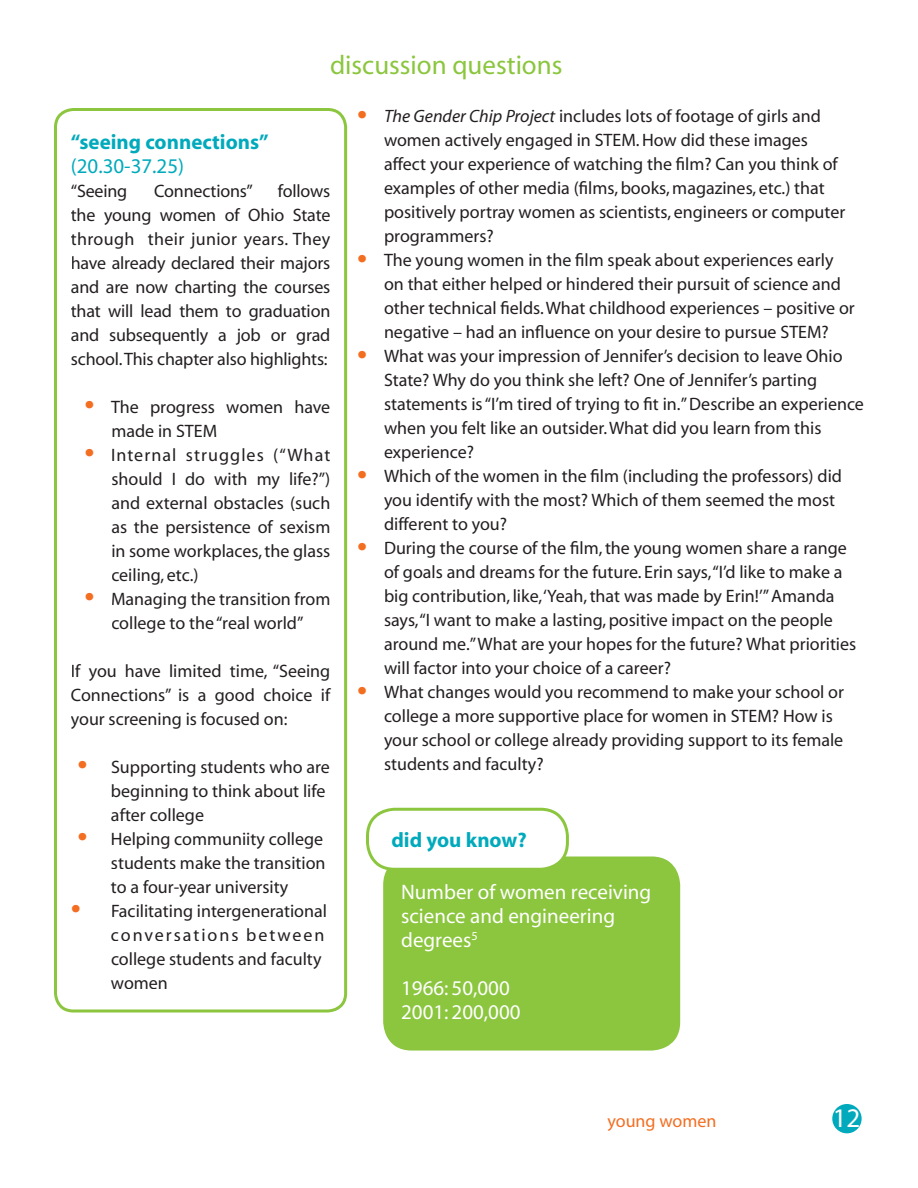
<style>
.page{position:relative;width:918px;height:1188px;background:#fff}
.page>*{position:absolute;margin:0;border:0;box-sizing:border-box;transform-origin:0 0}
.t1{font:27px "Myriad";color:#8bc63e}
.t2{font:27px "Myriad";color:#fff}
.t3{font:21px/24px "Myriad";color:#fff}
.t4{font:700 21px "Myriad";color:#00aabc}
.t5{font:21px "Myriad";color:#00aabc}
.t6{font:18px/24px "Myriad";color:#231f20}
.t7{font:18px "Myriad";color:#f36e21}
.s1{font-size:36px;color:#f36e21}
.s2{font-style:italic}
</style>
<div class="page">
<svg style="left:54px;top:108px;width:293px;height:905px"></svg>
<div style="left:383px;top:856px;width:297px;height:195px;background:#8bc63e"></div>
<svg style="left:366px;top:808px;width:203px;height:63px"></svg>
<div style="left:832px;top:1104px;width:30px;height:29px;background:#00aabc;border-radius:50%"></div>
<h1 class="t1" style="left:330px;top:52px;width:234px">discussion questions</h1>
<p class="t6" style="left:384px;top:105px;width:463px;text-indent:-27px"><span class="s1">•</span> <span class="s2">The Gender Chip Project</span> includes lots of footage of girls and women actively engaged in STEM. How did these images affect your experience of watching the film? Can you think of examples of other media (films, books, magazines, etc.) that positively portray women as scientists, engineers or computer programmers?</p>
<p class="t6" style="left:384px;top:249px;width:472px;text-indent:-27px"><span class="s1">•</span> The young women in the film speak about experiences early on that either helped or hindered their pursuit of science and other technical fields. What childhood experiences – positive or negative – had an influence on your desire to pursue STEM?</p>
<p class="t6" style="left:384px;top:345px;width:482px;text-indent:-27px"><span class="s1">•</span> What was your impression of Jennifer’s decision to leave Ohio State? Why do you think she left? One of Jennifer’s parting statements is “I’m tired of trying to fit in.” Describe an experience when you felt like an outsider. What did you learn from this experience?</p>
<p class="t6" style="left:384px;top:465px;width:460px;text-indent:-27px"><span class="s1">•</span> Which of the women in the film (including the professors) did you identify with the most? Which of them seemed the most different to you?</p>
<p class="t6" style="left:384px;top:537px;width:474px;text-indent:-27px"><span class="s1">•</span> During the course of the film, the young women share a range of goals and dreams for the future. Erin says, “I’d like to make a big contribution, like, ‘Yeah, that was made by Erin!’” Amanda says, “I want to make a lasting, positive impact on the people around me.” What are your hopes for the future? What priorities will factor into your choice of a career?</p>
<p class="t6" style="left:384px;top:681px;width:462px;text-indent:-27px"><span class="s1">•</span> What changes would you recommend to make your school or college a more supportive place for women in STEM? How is your school or college already providing support to its female students and faculty?</p>
<p class="t4" style="left:71px;top:131px;width:199px">“seeing connections”</p>
<p class="t5" style="left:71px;top:155px;width:115px">(20.30-37.25)</p>
<p class="t6" style="left:71px;top:179px;width:58px">“Seeing</p>
<p class="t6" style="left:154px;top:179px;width:100px">Connections”</p>
<p class="t6" style="left:71px;top:179px;width:261px;text-align:justify;text-indent:207px">follows the young women of Ohio State through their junior years. They have already declared their majors and are now charting the courses that will lead them to graduation and subsequently a job or grad school. This chapter also highlights:</p>
<p class="t6" style="left:111px;top:395px;width:220px;text-indent:-27px"><span class="s1">•</span> The progress women have made in STEM</p>
<p class="t6" style="left:111px;top:443px;width:221px;text-align:justify;text-indent:-27px"><span class="s1">•</span> Internal struggles (“What should I do with my life?”) and external obstacles (such as the persistence of sexism in some workplaces, the glass ceiling, etc.)</p>
<p class="t6" style="left:84px;top:587px;width:247px;text-align:center"><span class="s1">•</span> Managing the transition from college to the “real world”</p>
<p class="t6" style="left:71px;top:659px;width:261px;text-align:justify">If you have limited time, “Seeing Connections” is a good choice if your screening is focused on:</p>
<p class="t6" style="left:111px;top:755px;width:220px;text-indent:-33px"><span class="s1">•</span> Supporting students who are beginning to think about life after college</p>
<p class="t6" style="left:111px;top:827px;width:216px;text-indent:-33px"><span class="s1">•</span> Helping communiity college students make the transition to a four-year university</p>
<p class="t6" style="left:111px;top:899px;width:218px;text-indent:-40px"><span class="s1">•</span> Facilitating intergenerational conversations between college students and faculty women</p>
<p class="t4" style="left:391px;top:829px;width:137px">did you know?</p>
<p class="t3" style="left:401px;top:881px;width:252px">Number of women receiving science and engineering degrees<sup>5</sup></p>
<p class="t3" style="left:401px;top:977px;width:121px">1966: 50,000<br>2001: 200,000</p>
<p class="t7" style="left:608px;top:1112px;width:110px">young women</p>
<h1 class="t2" style="left:833px;top:1105px;width:29px">12</h1>
</div>
